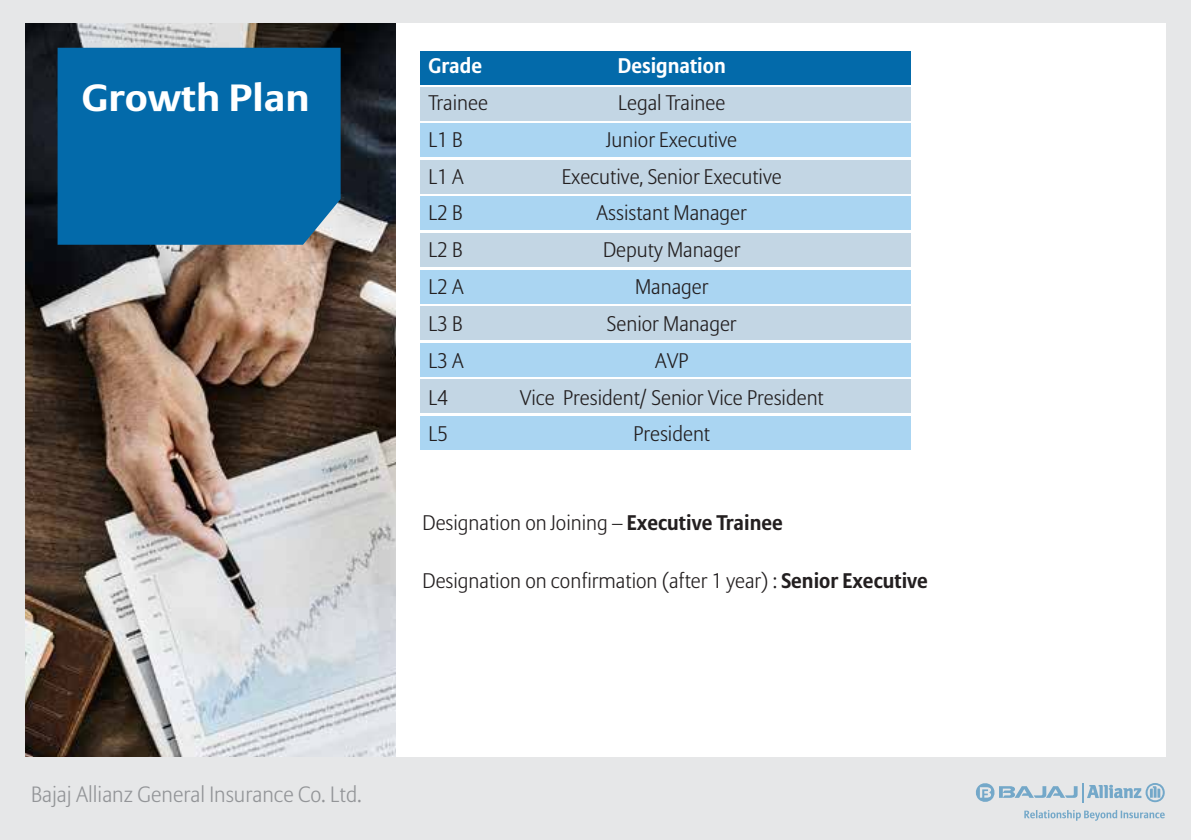
<style>
.page{position:relative;width:1191px;height:840px;background:#fff}
.page>*{position:absolute;margin:0;border:0;box-sizing:border-box;transform-origin:0 0}
.t1{font:700 37.6px "Allianz Sans";color:#fff;scale:1.15 1}
.t2{font:300 22px "Allianz Sans";color:#939598}
.t3{font:300 21px "Allianz Sans";color:#231f20}
.t4{font:700 21px "Allianz Sans";color:#fff}
.s1{font-weight:700}
</style>
<div class="page">
<div style="left:0;top:0;width:1191px;height:839px;background:#e6e7e8"></div>
<div style="left:26px;top:23px;width:1139px;height:733px;background:#fff"></div>
<svg style="left:976px;top:783px;width:188px;height:19px"></svg>
<svg style="left:1024px;top:810px;width:140px;height:10px"></svg>
<img style="left:26px;top:23px;width:369px;height:733px">
<div style="left:58px;top:48px;width:283px;height:196px;background:#036aaa"></div>
<div style="left:420px;top:52px;width:490px;height:33px;background:#036aaa"></div>
<div style="left:420px;top:87px;width:490px;height:33px;background:#c3d6e4"></div>
<div style="left:420px;top:124px;width:490px;height:33px;background:#aad5f2"></div>
<div style="left:420px;top:160px;width:490px;height:33px;background:#c3d6e4"></div>
<div style="left:420px;top:197px;width:490px;height:33px;background:#aad5f2"></div>
<div style="left:420px;top:233px;width:490px;height:33px;background:#c3d6e4"></div>
<div style="left:420px;top:270px;width:490px;height:33px;background:#aad5f2"></div>
<div style="left:420px;top:306px;width:490px;height:33px;background:#c3d6e4"></div>
<div style="left:420px;top:343px;width:490px;height:33px;background:#aad5f2"></div>
<div style="left:420px;top:379px;width:490px;height:33px;background:#c3d6e4"></div>
<div style="left:420px;top:416px;width:490px;height:33px;background:#aad5f2"></div>
<h1 class="t1" style="left:82px;top:75px;width:199px">Growth Plan</h1>
<p class="t4" style="left:428px;top:53px;width:55px">Grade</p>
<p class="t4" style="left:618px;top:53px;width:109px">Designation</p>
<p class="t3" style="left:428px;top:90px;width:61px">Trainee</p>
<p class="t3" style="left:618px;top:90px;width:109px">Legal Trainee</p>
<p class="t3" style="left:428px;top:127px;width:36px">L1 B</p>
<p class="t3" style="left:606px;top:127px;width:132px">Junior Executive</p>
<p class="t3" style="left:428px;top:163px;width:37px">L1 A</p>
<p class="t3" style="left:562px;top:163px;width:221px">Executive, Senior Executive</p>
<p class="t3" style="left:428px;top:200px;width:36px">L2 B</p>
<p class="t3" style="left:596px;top:200px;width:152px">Assistant Manager</p>
<p class="t3" style="left:428px;top:237px;width:36px">L2 B</p>
<p class="t3" style="left:603px;top:237px;width:139px">Deputy Manager</p>
<p class="t3" style="left:428px;top:274px;width:37px">L2 A</p>
<p class="t3" style="left:635px;top:274px;width:75px">Manager</p>
<p class="t3" style="left:428px;top:311px;width:36px">L3 B</p>
<p class="t3" style="left:607px;top:311px;width:131px">Senior Manager</p>
<p class="t3" style="left:428px;top:347px;width:37px">L3 A</p>
<p class="t3" style="left:655px;top:347px;width:35px">AVP</p>
<p class="t3" style="left:428px;top:384px;width:21px">L4</p>
<p class="t3" style="left:520px;top:384px;width:305px">Vice President/ Senior Vice President</p>
<p class="t3" style="left:428px;top:421px;width:21px">L5</p>
<p class="t3" style="left:633px;top:421px;width:78px">President</p>
<p class="t3" style="left:422px;top:510px;width:362px">Designation on Joining – <span class="s1">Executive Trainee</span></p>
<p class="t3" style="left:422px;top:567px;width:507px">Designation on confirmation (after 1 year) : <span class="s1">Senior Executive</span></p>
<p class="t2" style="left:31px;top:780px;width:332px">Bajaj Allianz General Insurance Co. Ltd.</p>
</div>
